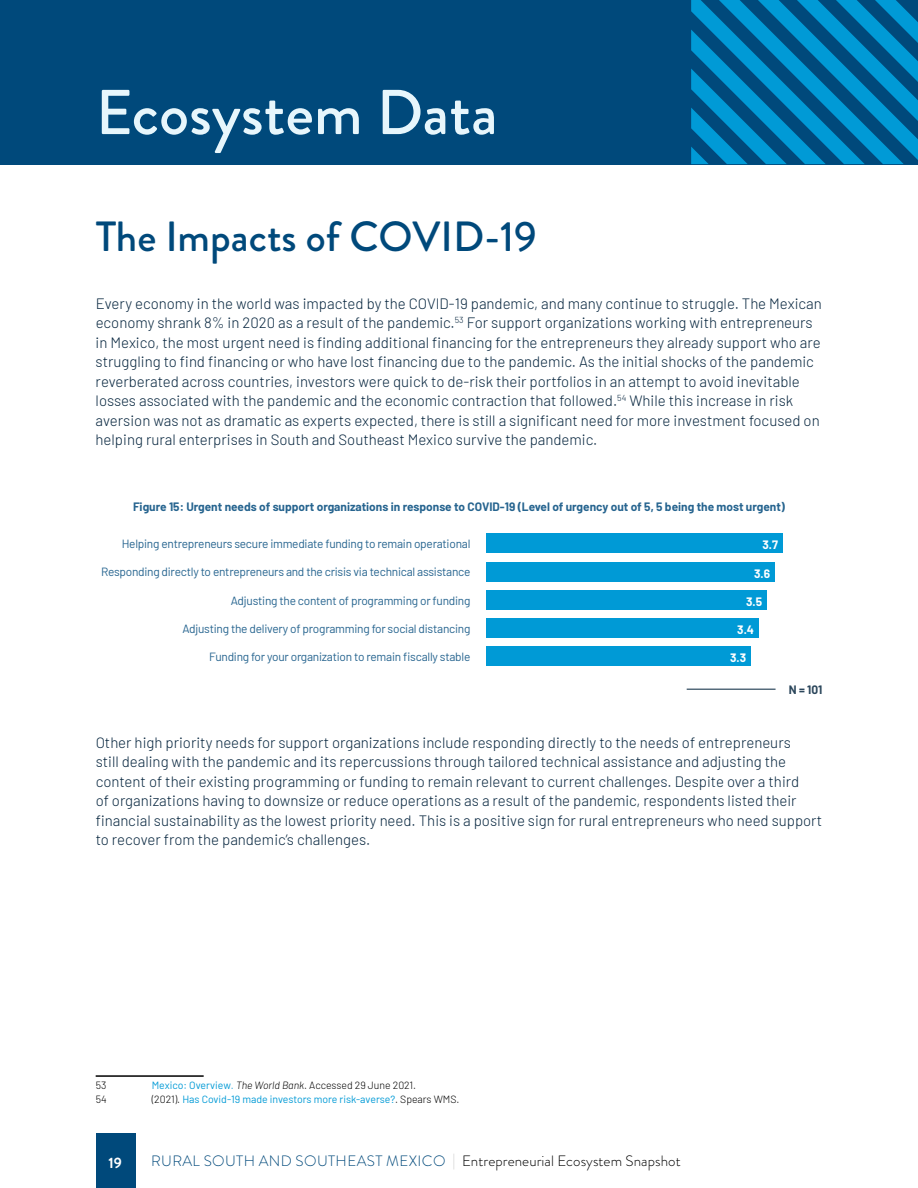
<style>
.page{position:relative;width:918px;height:1188px;background:#fff}
.page>*{position:absolute;margin:0;border:0;box-sizing:border-box;transform-origin:0 0}
.t1{font:500 63.15px "Brandon Grotesque";color:#e7f6fc}
.t2{font:500 42.15px "Brandon Grotesque";color:#00497b}
.t3{font:300 15px/19.5px "Barlow";color:#06253e}
.t4{font:300 15px "Brandon Grotesque";letter-spacing:.005em;color:#000}
.t5{font:700 15px "Brandon Grotesque";color:#fff}
.t6{font:11.85px "Barlow";letter-spacing:-.02em;color:#26648f}
.t7{font:700 11.85px "Barlow";color:#26648f}
.t8{font:700 11.85px "Barlow";color:#fff}
.t9{font:700 11.85px "Barlow";color:#2b465b}
.t10{font:10.5px "Barlow";color:#009ad6}
.t11{font:300 10.5px "Barlow";color:#000}
.s1{font-weight:400;color:#009ad6}
.s2{color:#009ad6}
.s3{font-style:italic}
.s4{font-weight:300;color:#000}
.s5{color:#00497b}
.s6{color:#c6c6c6}
</style>
<div class="page">
<div style="left:96px;top:1134px;width:39px;height:54px;background:#00497b"></div>
<hr style="left:687px;top:689px;width:89px;height:1px;background:#2b465b">
<hr style="left:96px;top:1075px;width:108px;height:2px;background:#000">
<div style="left:0;top:0;width:918px;height:164px;background:#00497b"></div>
<svg style="left:691px;top:0;width:227px;height:164px"></svg>
<div style="left:486px;top:534px;width:296px;height:19px;background:#009ad6"></div>
<div style="left:486px;top:562px;width:288px;height:19px;background:#009ad6"></div>
<div style="left:486px;top:590px;width:280px;height:20px;background:#009ad6"></div>
<div style="left:486px;top:618px;width:272px;height:20px;background:#009ad6"></div>
<div style="left:486px;top:647px;width:264px;height:19px;background:#009ad6"></div>
<h1 class="t1" style="left:96px;top:69px;width:404px">Ecosystem Data</h1>
<h2 class="t2" style="left:96px;top:207px;width:443px">The Impacts of COVID-19</h2>
<p class="t3" style="left:96px;top:293px;width:728px">Every economy in the world was impacted by the COVID-19 pandemic, and many continue to struggle. The Mexican economy shrank 8% in 2020 as a result of the pandemic.<sup>53</sup> For support organizations working with entrepreneurs in Mexico, the most urgent need is finding additional financing for the entrepreneurs they already support who are struggling to find financing or who have lost financing due to the pandemic. As the initial shocks of the pandemic reverberated across countries, investors were quick to de-risk their portfolios in an attempt to avoid inevitable losses associated with the pandemic and the economic contraction that followed.<sup>54</sup> While this increase in risk aversion was not as dramatic as experts expected, there is still a significant need for more investment focused on helping rural enterprises in South and Southeast Mexico survive the pandemic.</p>
<p class="t7" style="left:133px;top:498px;width:654px">Figure 15: Urgent needs of support organizations in response to COVID-19 (Level of urgency out of 5, 5 being the most urgent)</p>
<p class="t6" style="left:122px;top:535px;width:350px">Helping entrepreneurs secure immediate funding to remain operational</p>
<p class="t6" style="left:101px;top:563px;width:371px">Responding directly to entrepreneurs and the crisis via technical assistance</p>
<p class="t6" style="left:231px;top:592px;width:241px">Adjusting the content of programming or funding</p>
<p class="t6" style="left:182px;top:620px;width:290px">Adjusting the delivery of programming for social distancing</p>
<p class="t6" style="left:209px;top:648px;width:263px">Funding for your organization to remain fiscally stable</p>
<p class="t8" style="left:763px;top:536px;width:17px">3.7</p>
<p class="t8" style="left:754px;top:565px;width:18px">3.6</p>
<p class="t8" style="left:746px;top:593px;width:18px">3.5</p>
<p class="t8" style="left:737px;top:621px;width:18px">3.4</p>
<p class="t8" style="left:730px;top:649px;width:18px">3.3</p>
<p class="t9" style="left:789px;top:681px;width:35px">N = 101</p>
<p class="t3" style="left:96px;top:731px;width:728px">Other high priority needs for support organizations include responding directly to the needs of entrepreneurs<br>still dealing with the pandemic and its repercussions through tailored technical assistance and adjusting the content of their existing programming or funding to remain relevant to current challenges. Despite over a third<br>of organizations having to downsize or reduce operations as a result of the pandemic, respondents listed their financial sustainability as the lowest priority need. This is a positive sign for rural entrepreneurs who need support to recover from the pandemic’s challenges.</p>
<p class="t11" style="left:96px;top:1077px;width:12px">53</p>
<p class="t11" style="left:152px;top:1077px;width:266px"><span class="s1">Mexico: Overview</span><span class="s2">.</span> <span class="s3">The World Bank</span>. Accessed 29 June 2021.</p>
<p class="t11" style="left:96px;top:1092px;width:12px">54</p>
<p class="t10" style="left:152px;top:1092px;width:309px"><span class="s4">(2021).</span> Has Covid-19 made investors more risk-averse?<span class="s4">. Spears WMS.</span></p>
<p class="t5" style="left:108px;top:1152px;width:15px">19</p>
<p class="t4" style="left:151px;top:1151px;width:531px"><span class="s5">RURAL SOUTH AND SOUTHEAST MEXICO</span> <span class="s6">|</span> Entrepreneurial Ecosystem Snapshot</p>
</div>
